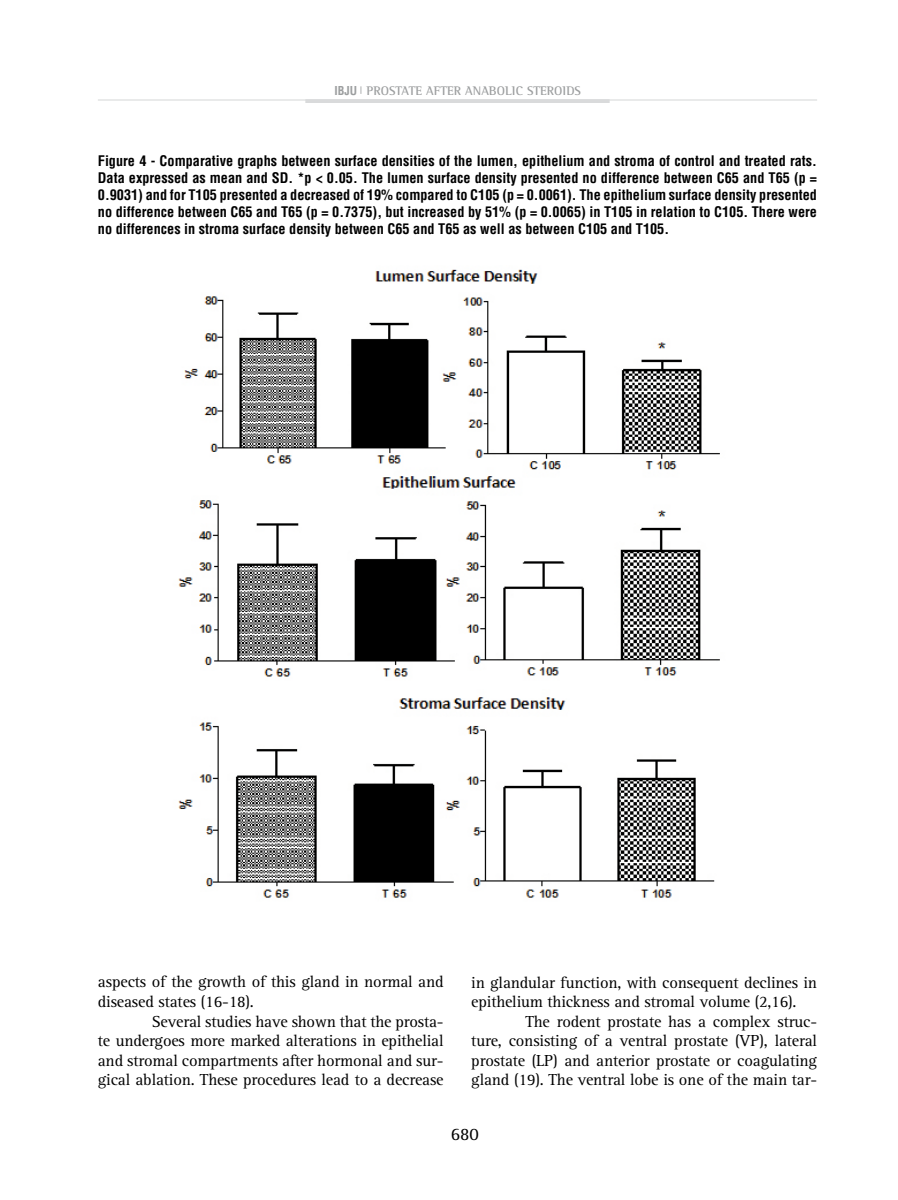
<style>
.page{position:relative;width:898px;height:1200px;background:#fff}
.page>*{position:absolute;margin:0;border:0;box-sizing:border-box;transform-origin:0 0}
.t1{font:18px "Rotis Serif";color:#000}
.t2{font:16.5px/19.5px "Rotis Serif";letter-spacing:-.01em;color:#000}
.t3{font:700 condensed 14.25px/17.1px "Helvetica";color:#000;text-align:justify}
.t4{font:700 12.75px "Rotis Semi Serif";color:#9c9e9f}
.t5{font:700 condensed 12px "Helvetica";color:#9c9e9f}
</style>
<div class="page">
<hr style="left:98px;top:99px;width:718px;height:2px;background:#e3e4e4">
<hr style="left:305px;top:99px;width:304px;height:4px;background:#d9dadb">
<img style="left:178px;top:269px;width:542px;height:629px">
<p class="t5" style="left:334px;top:83px;width:7px">ibju</p>
<p class="t4" style="left:360px;top:83px;width:222px"><sup>|</sup> PROSTATE AFTER ANABOLIC STEROIDS</p>
<p class="t3" style="left:98px;top:152px;width:720px">Figure 4 - Comparative graphs between surface densities of the lumen, epithelium and stroma of control and treated rats.<br>Data expressed as mean and SD. *p &lt; 0.05. The lumen surface density presented no difference between C65 and T65 (p = 0.9031) and for T105 presented a decreased of 19% compared to C105 (p = 0.0061). The epithelium surface density presented no difference between C65 and T65 (p = 0.7375), but increased by 51% (p = 0.0065) in T105 in relation to C105. There were no differences in stroma surface density between C65 and T65 as well as between C105 and T105.</p>
<p class="t2" style="left:98px;top:972px;width:347px">aspects of the growth of this gland in normal and diseased states (16-18).</p>
<p class="t2" style="left:98px;top:1011px;width:347px;text-align:justify;text-indent:54px">Several studies have shown that the prosta&shy;te undergoes more marked alterations in epithelial and stromal compartments after hormonal and sur&shy;gical ablation. These procedures lead to a decrease</p>
<p class="t2" style="left:471px;top:972px;width:347px">in glandular function, with consequent declines in epithelium thickness and stromal volume (2,16).</p>
<p class="t2" style="left:471px;top:1011px;width:347px;text-align:justify;text-indent:54px">The rodent prostate has a complex struc&shy;ture, consisting of a ventral prostate (VP), lateral prostate (LP) and anterior prostate or coagulating gland (19). The ventral lobe is one of the main tar-</p>
<p class="t1" style="left:450px;top:1123px;width:30px">680</p>
</div>
